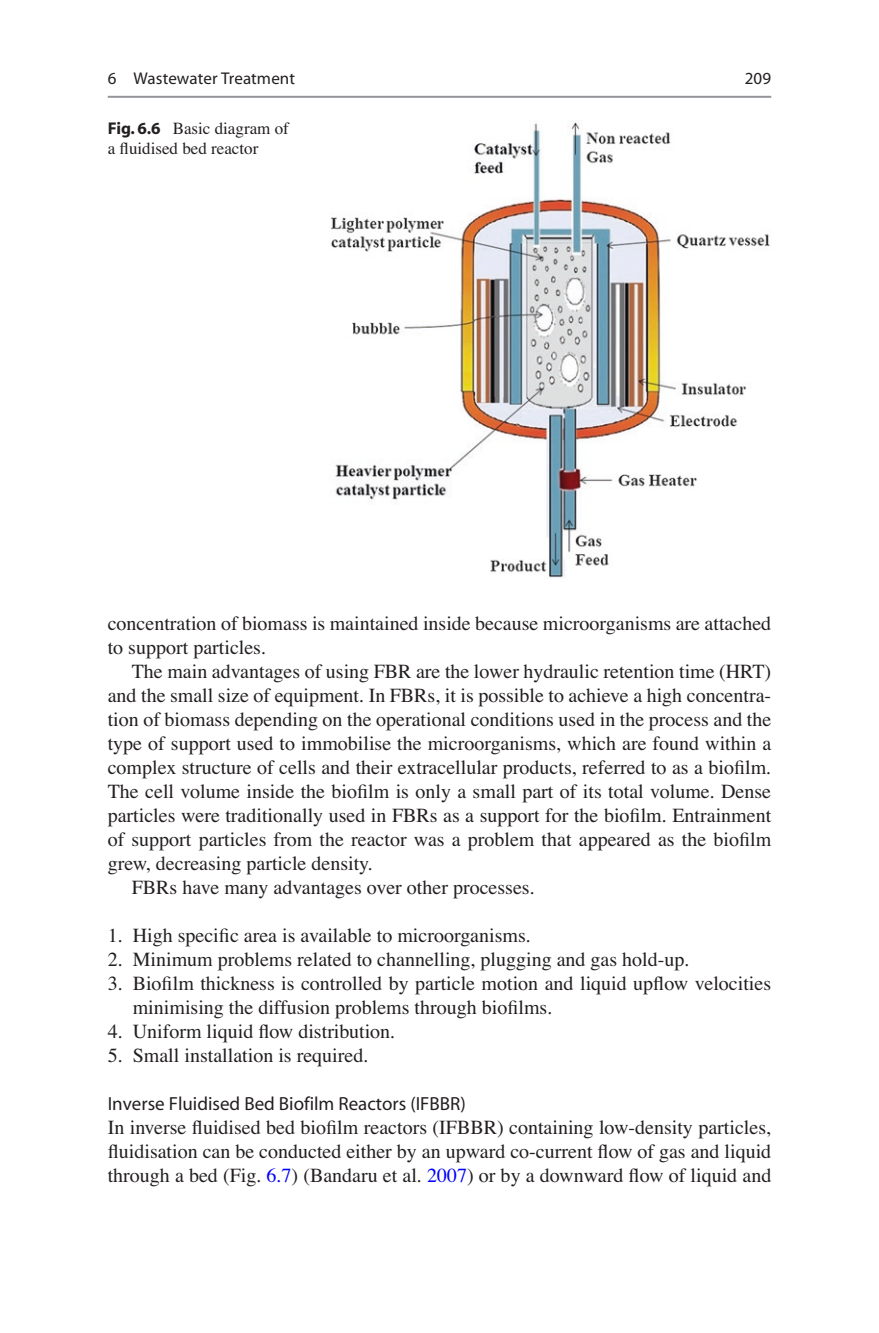
<style>
.page{position:relative;width:879px;height:1333px;background:#fff}
.page>*{position:absolute;margin:0;border:0;box-sizing:border-box;transform-origin:0 0}
.t1{font:20px/24px "Pjgtlb Ctkhtp Times";color:#231f20}
.t2{font:19px "Pmvhjc Gmmpyy Myriad";color:#231f20}
.t3{font:17px/20px "Pjgtlb Ctkhtp Times";color:#231f20}
.t4{font:17px "Fktkxd Fkjjph Myriad";letter-spacing:.005em;color:#231f20}
.t5{font:17px "Tmjmnt Gdbbnc Myriad";color:#231f20}
.s1{font-family:"Kvtmdm Hpqdvp Myriad";font-weight:700}
.s2{color:#0000fa}
</style>
<div class="page">
<img style="left:331px;top:122px;width:439px;height:456px">
<hr style="left:108px;top:96px;width:663px;height:2px;background:#939598">
<p class="t4" style="left:108px;top:70px;width:189px">6 Wastewater Treatment</p>
<p class="t3" style="left:108px;top:119px;width:183px"><span class="s1">Fig. 6.6</span> Basic diagram of a fluidised bed reactor</p>
<p class="t5" style="left:745px;top:70px;width:28px">209</p>
<p class="t1" style="left:108px;top:612px;width:665px">concentration of biomass is maintained inside because microorganisms are attached to support particles.</p>
<p class="t1" style="left:132px;top:660px;width:641px">The main advantages of using FBR are the lower hydraulic retention time (HRT)</p>
<p class="t1" style="left:108px;top:684px;width:665px">and the small size of equipment. In FBRs, it is possible to achieve a high concentra-</p>
<p class="t1" style="left:108px;top:708px;width:665px">tion of biomass depending on the operational conditions used in the process and the</p>
<p class="t1" style="left:108px;top:732px;width:665px">type of support used to immobilise the microorganisms, which are found within a</p>
<p class="t1" style="left:108px;top:756px;width:665px">complex structure of cells and their extracellular products, referred to as a biofilm.</p>
<p class="t1" style="left:108px;top:780px;width:665px">The cell volume inside the biofilm is only a small part of its total volume. Dense</p>
<p class="t1" style="left:108px;top:804px;width:665px">particles were traditionally used in FBRs as a support for the biofilm. Entrainment</p>
<p class="t1" style="left:108px;top:828px;width:665px">of support particles from the reactor was a problem that appeared as the biofilm</p>
<p class="t1" style="left:108px;top:852px;width:267px">grew, decreasing particle density.</p>
<p class="t1" style="left:132px;top:876px;width:404px">FBRs have many advantages over other processes.</p>
<p class="t1" style="left:108px;top:924px;width:425px">1. High specific area is available to microorganisms.</p>
<p class="t1" style="left:108px;top:948px;width:583px">2. Minimum problems related to channelling, plugging and gas hold-up.</p>
<p class="t1" style="left:133px;top:972px;width:640px;text-indent:-25px">3. Biofilm thickness is controlled by particle motion and liquid upflow velocities minimising the diffusion problems through biofilms.</p>
<p class="t1" style="left:108px;top:1020px;width:289px">4. Uniform liquid flow distribution.</p>
<p class="t1" style="left:108px;top:1044px;width:262px">5. Small installation is required.</p>
<p class="t2" style="left:108px;top:1094px;width:359px">Inverse Fluidised Bed Biofilm Reactors (IFBBR)</p>
<p class="t1" style="left:108px;top:1116px;width:665px;text-align:justify">In inverse fluidised bed biofilm reactors (IFBBR) containing low-density particles, fluidisation can be conducted either by an upward co-current flow of gas and liquid through a bed (Fig. <span class="s2">6.7</span>) (Bandaru et al. <span class="s2">2007</span>) or by a downward flow of liquid and</p>
</div>
